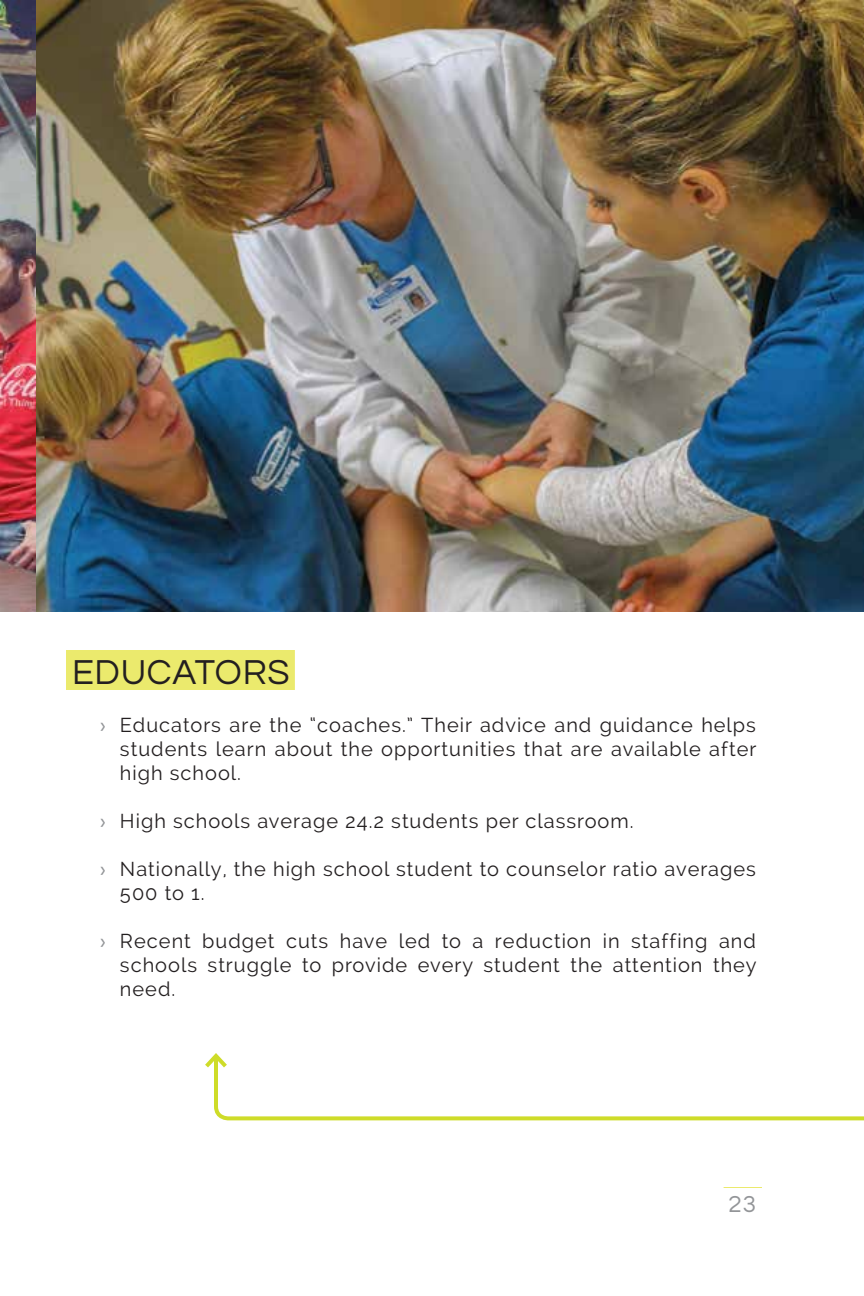
<style>
.page{position:relative;width:864px;height:1296px;background:#fff}
.page>*{position:absolute;margin:0;border:0;box-sizing:border-box;transform-origin:0 0}
.t1{font:36px "Questrial";letter-spacing:.02em;color:#231f20}
.t2{font:24px "Questrial";color:#939598}
.t3{font:20px/24px "Raleway";letter-spacing:.05em;color:#231f20;text-align:justify}
.s1{font-family:"Questrial";color:#939598}
</style>
<div class="page">
<hr style="left:724px;top:1187px;width:38px;height:1px;background:#ebea6d">
<div style="left:66px;top:650px;width:229px;height:40px;background:#ebea6d"></div>
<img style="left:0;top:0;width:864px;height:612px">
<svg style="left:214px;top:1072px;width:650px;height:49px"></svg>
<svg style="left:205px;top:1053px;width:22px;height:19px"></svg>
<h1 class="t1" style="left:72px;top:654px;width:219px">EDUCATORS</h1>
<p class="t3" style="left:120px;top:713px;width:638px;text-indent:-20px"><span class="s1">›</span> Educators are the “coaches.” Their advice and guidance helps students learn about the opportunities that are available after high school.</p>
<p class="t3" style="left:100px;top:809px;width:535px"><span class="s1">›</span> High schools average 24.2 students per classroom.</p>
<p class="t3" style="left:120px;top:857px;width:637px;text-indent:-20px"><span class="s1">›</span> Nationally, the high school student to counselor ratio averages<br>500 to 1.</p>
<p class="t3" style="left:120px;top:929px;width:638px;text-indent:-20px"><span class="s1">›</span> Recent budget cuts have led to a reduction in staffing and schools struggle to provide every student the attention they need.</p>
<p class="t2" style="left:729px;top:1192px;width:29px">23</p>
</div>
